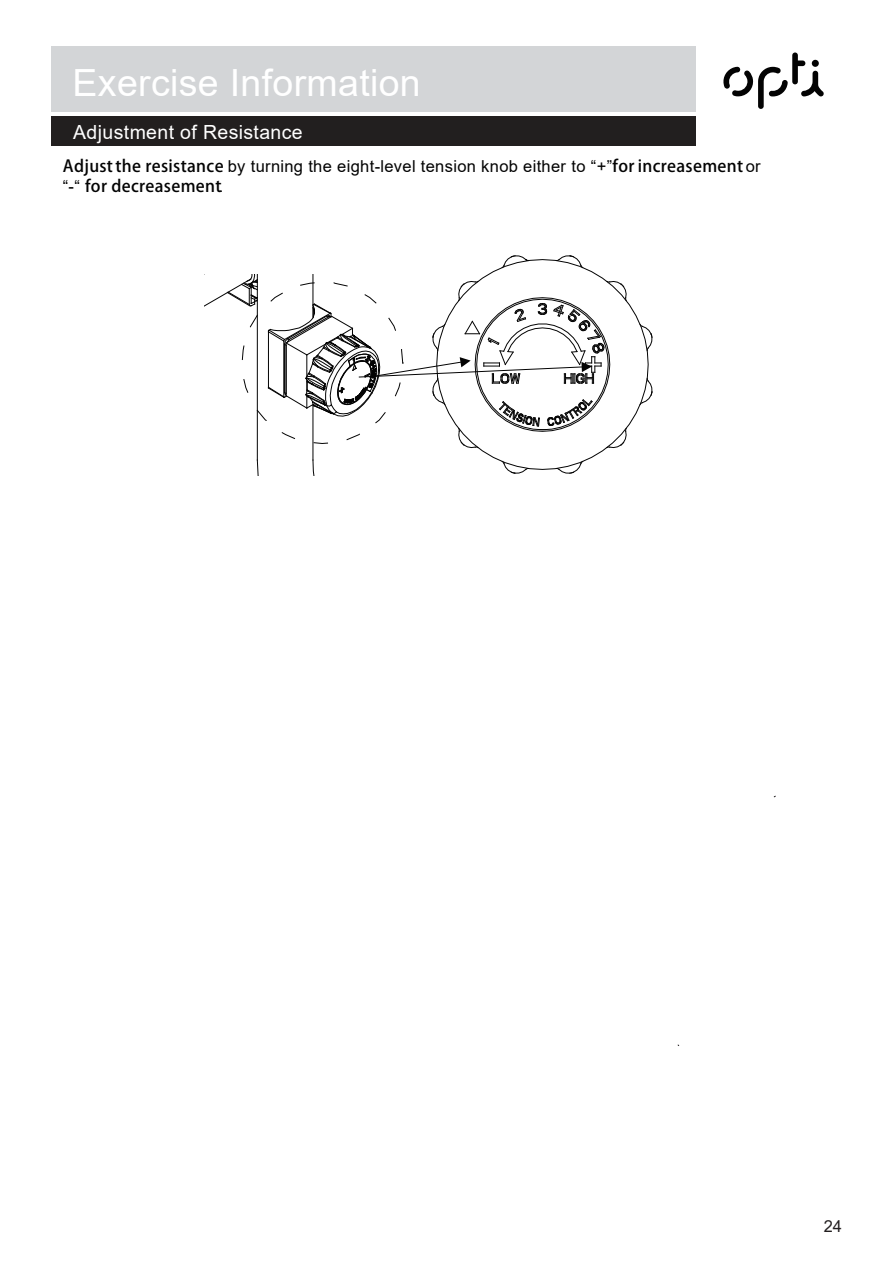
<style>
.page{position:relative;width:893px;height:1263px;background:#fff}
.page>*{position:absolute;margin:0;border:0;box-sizing:border-box;transform-origin:0 0}
.t1{font:37.5px "Arial";letter-spacing:.01em;color:#fff}
.t2{font:19.5px "Arial";letter-spacing:.02em;color:#fff}
.t3{font:16.5px "Arial";letter-spacing:.02em;color:#030303}
.t4{font:16.5px "Arial G Bpc EUC H";letter-spacing:.02em;color:#030303}
.t5{font:16.5px "Arial";color:#231f20}
.s1{font-family:"Arial G Bpc EUC H"}
.s2{font-family:"Arial"}
</style>
<div class="page">
<div style="left:51px;top:46px;width:791px;height:66px;background:#d3d5d7"></div>
<div style="left:51px;top:116px;width:791px;height:29px;background:#221f1f"></div>
<div style="left:696px;top:0;width:197px;height:152px;background:#fff"></div>
<svg style="left:723px;top:53px;width:101px;height:56px"></svg>
<svg style="left:204px;top:255px;width:449px;height:221px"></svg>
<h1 class="t1" style="left:73px;top:57px;width:350px">Exercise Information</h1>
<p class="t2" style="left:73px;top:118px;width:231px">Adjustment of Resistance</p>
<p class="t3" style="left:63px;top:155px;width:699px"><span class="s1">Adjust the resistance</span> by turning the eight-level tension knob either to “+”<span class="s1">for increasement</span> or</p>
<p class="t4" style="left:63px;top:176px;width:162px"><span class="s2">“-“</span> for decreasement<span class="s2">.</span></p>
<p class="t5" style="left:824px;top:1214px;width:20px">24</p>
</div>
